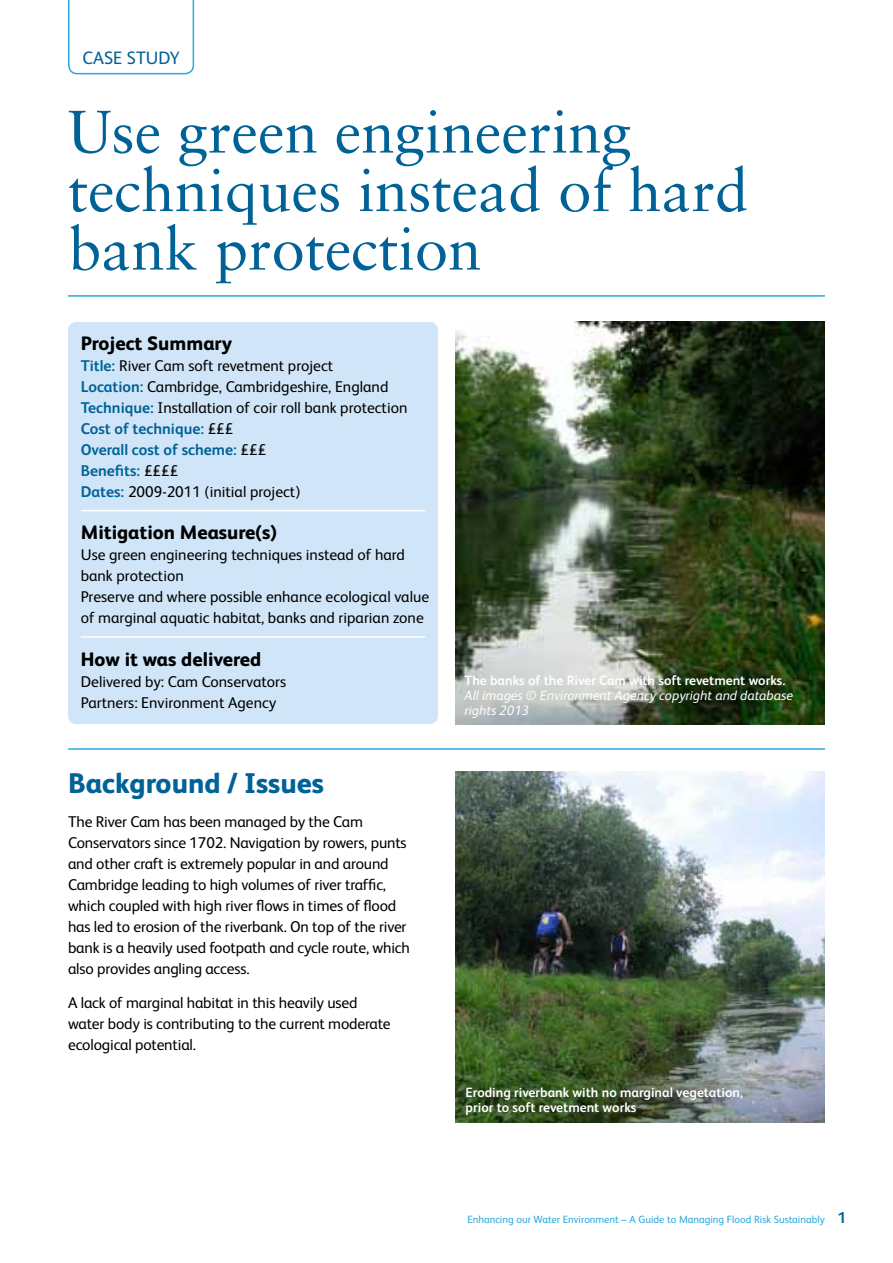
<style>
.page{position:relative;width:893px;height:1263px;background:#fff}
.page>*{position:absolute;margin:0;border:0;box-sizing:border-box;transform-origin:0 0}
.t1{font:60px/58.5px "EA Sabon";color:#006296}
.t2{font:800 28.5px "FS Albert";color:#006296}
.t3{font:800 19.5px "FS Albert";color:#000}
.t4{font:18px "FS Albert";color:#006296}
.t5{font:15.6px/21px "FS Albert";letter-spacing:-.01em;color:#000}
.t6{font:700 13.5px/15px "FS Albert";color:#fff}
.t7{font:italic 13.5px/15px "FS Albert";color:#fff}
.t8{font:10.5px "FS Albert";color:#29a8de}
.s1{font-weight:700;color:#006296}
.s2{font-weight:700;font-size:15.75px;color:#006296}
</style>
<div class="page">
<svg style="left:68px;top:0;width:126px;height:74px"></svg>
<hr style="left:68px;top:295px;width:757px;height:2px;background:#29a8de">
<img style="left:455px;top:322px;width:370px;height:402px">
<div style="left:68px;top:322px;width:370px;height:402px;background:#d0e5f7;border-radius:9px"></div>
<hr style="left:81px;top:510px;width:344px;height:1px;background:#fff">
<hr style="left:81px;top:636px;width:344px;height:2px;background:#fff">
<hr style="left:68px;top:748px;width:757px;height:2px;background:#29a8de">
<img style="left:455px;top:771px;width:370px;height:352px">
<p class="t4" style="left:83px;top:47px;width:99px">CASE STUDY</p>
<h1 class="t1" style="left:68px;top:102px;width:682px">Use green engineering techniques instead of hard bank protection</h1>
<p class="t3" style="left:81px;top:329px;width:153px">Project Summary</p>
<p class="t5" style="left:81px;top:355px;width:328px"><span class="s1">Title:</span> River Cam soft revetment project<br><span class="s1">Location:</span> Cambridge, Cambridgeshire, England <span class="s1">Technique:</span> Installation of coir roll bank protection <span class="s1">Cost of technique:</span> £££<br><span class="s1">Overall cost of scheme:</span> £££<br><span class="s1">Benefits:</span> ££££<br><span class="s1">Dates:</span> 2009-2011 (initial project)</p>
<p class="t3" style="left:81px;top:518px;width:197px">Mitigation Measure(s)</p>
<p class="t5" style="left:81px;top:544px;width:350px">Use green engineering techniques instead of hard bank protection<br>Preserve and where possible enhance ecological value of marginal aquatic habitat, banks and riparian zone</p>
<p class="t3" style="left:81px;top:645px;width:182px">How it was delivered</p>
<p class="t5" style="left:81px;top:671px;width:207px">Delivered by: Cam Conservators<br>Partners: Environment Agency</p>
<h2 class="t2" style="left:68px;top:763px;width:257px">Background / Issues</h2>
<p class="t5" style="left:68px;top:811px;width:343px">The River Cam has been managed by the Cam Conservators since 1702. Navigation by rowers, punts and other craft is extremely popular in and around Cambridge leading to high volumes of river traffic, which coupled with high river flows in times of flood has led to erosion of the riverbank. On top of the river bank is a heavily used footpath and cycle route, which also provides angling access.</p>
<p class="t5" style="left:68px;top:992px;width:324px">A lack of marginal habitat in this heavily used water body is contributing to the current moderate ecological potential.</p>
<p class="t6" style="left:465px;top:672px;width:322px">The banks of the River Cam with soft revetment works.</p>
<p class="t7" style="left:465px;top:687px;width:330px">All images © Environment Agency copyright and database rights 2013</p>
<p class="t6" style="left:466px;top:1085px;width:279px">Eroding riverbank with no marginal vegetation, prior to soft revetment works</p>
<p class="t8" style="left:467px;top:1213px;width:380px">Enhancing our Water Environment – A Guide to Managing Flood Risk Sustainably <span class="s2">1</span></p>
</div>
